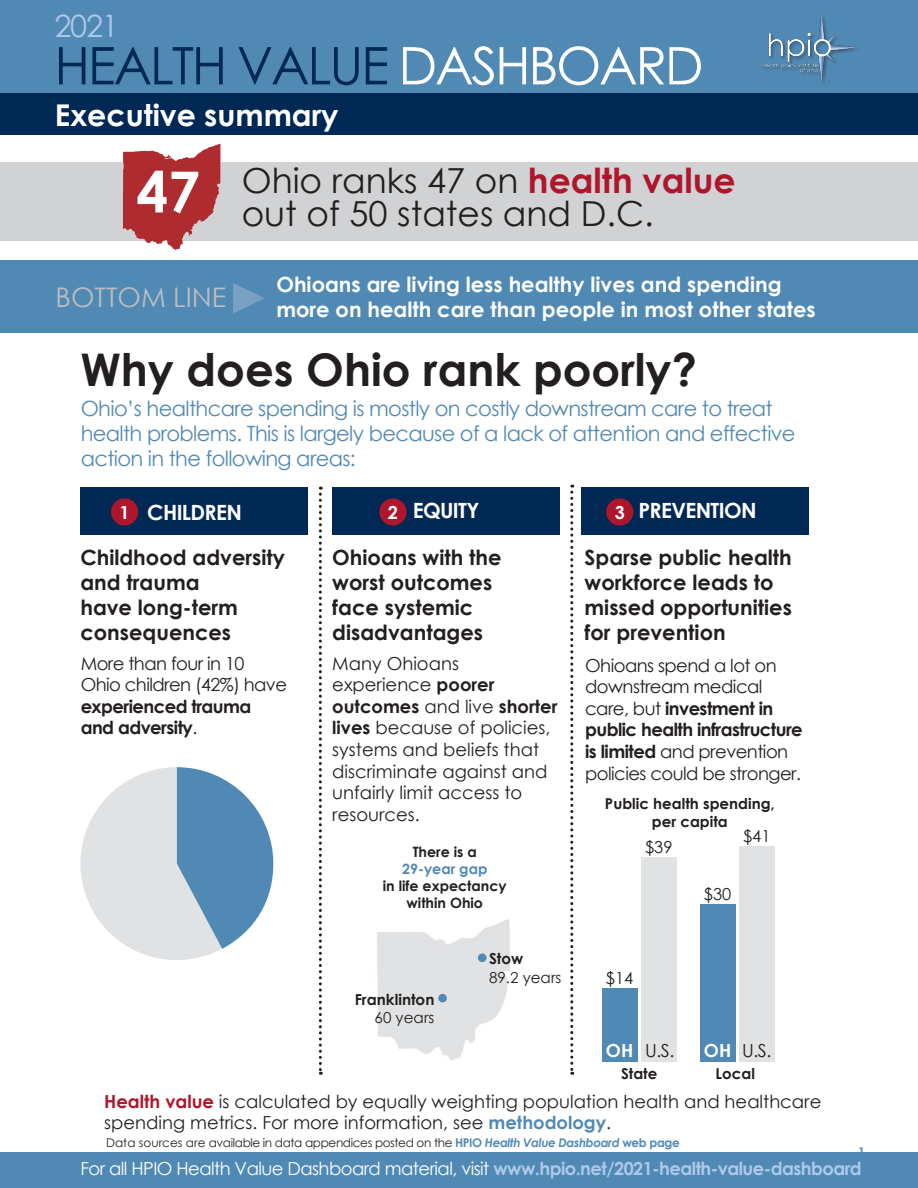
<style>
.page{position:relative;width:918px;height:1188px;background:#fff}
.page>*{position:absolute;margin:0;border:0;box-sizing:border-box;transform-origin:0 0}
.t1{font:65.4px "Minion Pro";color:#78a0c3}
.t2{font:700 56.7px "Century Gothic";color:#fff}
.t3{font:51.9px "Century Gothic";letter-spacing:-.04em;color:#002855}
.t4{font:700 45px "Century Gothic";color:#231f20}
.heading_2{font:34.5px "Century Gothic";color:#231f20}
.t5{font:30.75px "Century Gothic";color:#aec9ea}
.t6{font:700 30px "Century Gothic";color:#fff}
.t7{font:27px "Century Gothic";color:#bcbdc0}
.t8{font:700 21px/25.2px "Century Gothic";color:#231f20}
.t9{font:21px/25.2px "Century Gothic";letter-spacing:-.03em;color:#5089b4}
.t10{font:700 21px/25.2px "Century Gothic";color:#fff}
.t11{font:700 21px "Century Gothic";letter-spacing:-.03em;color:#fff}
.List_Paragraph{font:18px/21.6px "Century Gothic";color:#231f20}
.List_Paragraph-2{font:18px/21.6px "Century Gothic";letter-spacing:-.03em;color:#231f20}
.t12{font:18px "Century Gothic";letter-spacing:-.03em;color:#fff}
.t13{font:700 18px "Century Gothic";color:#fff}
.t14{font:16.5px "Century Gothic";color:#231f20}
.t15{font:15.15px "Century Gothic";color:#231f20}
.t16{font:700 15.15px "Century Gothic";color:#231f20}
.t17{font:700 15px/18px "Century Gothic";color:#231f20;text-align:center}
.t18{font:700 14.25px/17.1px "Century Gothic";color:#231f20;text-align:center}
.t19{font:700 14.25px "Century Gothic";color:#5089b4}
.t20{font:12px "Century Gothic";letter-spacing:-.03em;color:#231f20}
.t21{font:700 12px "Century Gothic";color:#5089b4}
.s1{color:#fff}
.s2{font-weight:700;color:#ae172b}
.s3{font-weight:700}
.s4{font-weight:700;color:#5089b4}
.s5{font-weight:700;font-style:italic;color:#5089b4}
.s6{font-weight:700;color:#aec9ea}
</style>
<div class="page">
<div style="left:0;top:1152px;width:918px;height:36px;background:#5089b4"></div>
<div style="left:0;top:0;width:918px;height:94px;background:#5089b4"></div>
<img style="left:747px;top:13px;width:123px;height:81px">
<div style="left:0;top:94px;width:918px;height:41px;background:#002855"></div>
<div style="left:0;top:162px;width:918px;height:79px;background:#d1d2d4"></div>
<img style="left:123px;top:144px;width:98px;height:106px">
<svg style="left:319px;top:487px;width:3px;height:588px"></svg>
<svg style="left:570px;top:485px;width:3px;height:590px"></svg>
<div style="left:581px;top:487px;width:228px;height:47px;background:#002855"></div>
<div style="left:641px;top:857px;width:35px;height:204px;background:#e1e2e4"></div>
<div style="left:739px;top:846px;width:35px;height:215px;background:#e1e2e4"></div>
<div style="left:602px;top:988px;width:35px;height:73px;background:#5089b4"></div>
<div style="left:700px;top:904px;width:35px;height:157px;background:#5089b4"></div>
<div style="left:80px;top:488px;width:228px;height:47px;background:#002855"></div>
<svg style="left:80px;top:767px;width:193px;height:193px"></svg>
<div style="left:332px;top:487px;width:228px;height:47px;background:#002855"></div>
<div style="left:0;top:260px;width:918px;height:72px;background:#5089b4"></div>
<div style="left:111px;top:498px;width:27px;height:28px;background:#ae172b;border-radius:50%"></div>
<div style="left:379px;top:498px;width:28px;height:28px;background:#ae172b;border-radius:50%"></div>
<div style="left:606px;top:498px;width:27px;height:28px;background:#ae172b;border-radius:50%"></div>
<img style="left:377px;top:919px;width:133px;height:142px">
<div style="left:438px;top:994px;width:9px;height:8px;background:#5089b4;border-radius:50%"></div>
<div style="left:478px;top:953px;width:8px;height:9px;background:#5089b4;border-radius:50%"></div>
<p class="t5" style="left:55px;top:5px;width:66px">2021</p>
<p class="t3" style="left:55px;top:29px;width:651px">HEALTH VALUE <span class="s1">DASHBOARD</span></p>
<p class="t6" style="left:55px;top:92px;width:285px">Executive summary</p>
<p class="t2" style="left:136px;top:149px;width:65px">47</p>
<p class="heading_2" style="left:242px;top:157px;width:495px">Ohio ranks 47 on <span class="s2">health value</span></p>
<p class="heading_2" style="left:242px;top:190px;width:413px">out of 50 states and D.C.</p>
<p class="t7" style="left:56px;top:278px;width:172px">BOTTOM LINE</p>
<p class="t1" style="left:228px;top:250px;width:41px">▶</p>
<p class="t10" style="left:276px;top:271px;width:541px">Ohioans are living less healthy lives and spending more on health care than people in most other states</p>
<p class="t4" style="left:80px;top:336px;width:618px">Why does Ohio rank poorly?</p>
<p class="t9" style="left:81px;top:396px;width:716px">Ohio’s healthcare spending is mostly on costly downstream care to treat health problems. This is largely because of a lack of attention and effective action in the following areas:</p>
<p class="t10" style="left:413px;top:497px;width:68px">EQUITY</p>
<p class="t11" style="left:147px;top:496px;width:96px">CHILDREN</p>
<p class="t13" style="left:120px;top:499px;width:12px">1</p>
<p class="t13" style="left:388px;top:499px;width:12px">2</p>
<p class="t13" style="left:615px;top:499px;width:12px">3</p>
<p class="t11" style="left:638px;top:495px;width:120px">PREVENTION</p>
<p class="t8" style="left:80px;top:543px;width:206px">Childhood adversity and trauma<br>have long-term consequences</p>
<p class="List_Paragraph-2" style="left:81px;top:652px;width:208px">More than four in 10<br>Ohio children (42%) have <span class="s3">experienced trauma and adversity</span>.</p>
<p class="t8" style="left:332px;top:543px;width:171px">Ohioans with the worst outcomes face systemic disadvantages</p>
<p class="List_Paragraph" style="left:332px;top:652px;width:227px">Many Ohioans experience <span class="s3">poorer outcomes</span> and live <span class="s3">shorter lives</span> because of policies, systems and beliefs that discriminate against and unfairly limit access to resources.</p>
<p class="t18" style="left:413px;top:843px;width:66px">There is a</p>
<p class="t19" style="left:402px;top:858px;width:87px">29-year gap</p>
<p class="t18" style="left:383px;top:877px;width:125px">in life expectancy within Ohio</p>
<p class="t16" style="left:355px;top:988px;width:81px">Franklinton</p>
<p class="t15" style="left:375px;top:1007px;width:61px">60 years</p>
<p class="t16" style="left:489px;top:947px;width:36px">Stow</p>
<p class="t15" style="left:489px;top:967px;width:74px">89.2 years</p>
<p class="t8" style="left:585px;top:543px;width:209px">Sparse public health workforce leads to missed opportunities for prevention</p>
<p class="List_Paragraph-2" style="left:585px;top:654px;width:219px">Ohioans spend a lot on downstream medical care, but <span class="s3">investment in public health infrastructure is limited</span> and prevention policies could be stronger.</p>
<p class="t17" style="left:605px;top:794px;width:171px">Public health spending, per capita</p>
<p class="t14" style="left:743px;top:825px;width:29px">$41</p>
<p class="t14" style="left:645px;top:835px;width:29px">$39</p>
<p class="t14" style="left:606px;top:966px;width:29px">$14</p>
<p class="t14" style="left:704px;top:882px;width:29px">$30</p>
<p class="t13" style="left:606px;top:1037px;width:29px">OH</p>
<p class="List_Paragraph" style="left:645px;top:1039px;width:31px">U.S.</p>
<p class="t13" style="left:704px;top:1037px;width:29px">OH</p>
<p class="List_Paragraph" style="left:742px;top:1039px;width:31px">U.S.</p>
<p class="t17" style="left:621px;top:1064px;width:38px">State</p>
<p class="t17" style="left:716px;top:1064px;width:41px">Local</p>
<p class="List_Paragraph" style="left:104px;top:1090px;width:719px"><span class="s2">Health value</span> is calculated by equally weighting population health and healthcare spending metrics. For more information, see <span class="s4">methodology</span>.</p>
<p class="t20" style="left:106px;top:1134px;width:575px">Data sources are available in data appendices posted on the <span class="s4">HPIO</span> <span class="s5">Health Value Dashboard</span> <span class="s4">web page</span></p>
<p class="t21" style="left:858px;top:1143px;width:8px">1</p>
<p class="t12" style="left:80px;top:1156px;width:783px">For all HPIO Health Value Dashboard material, visit <span class="s6">www.hpio.net/2021-health-value-dashboard</span></p>
</div>
